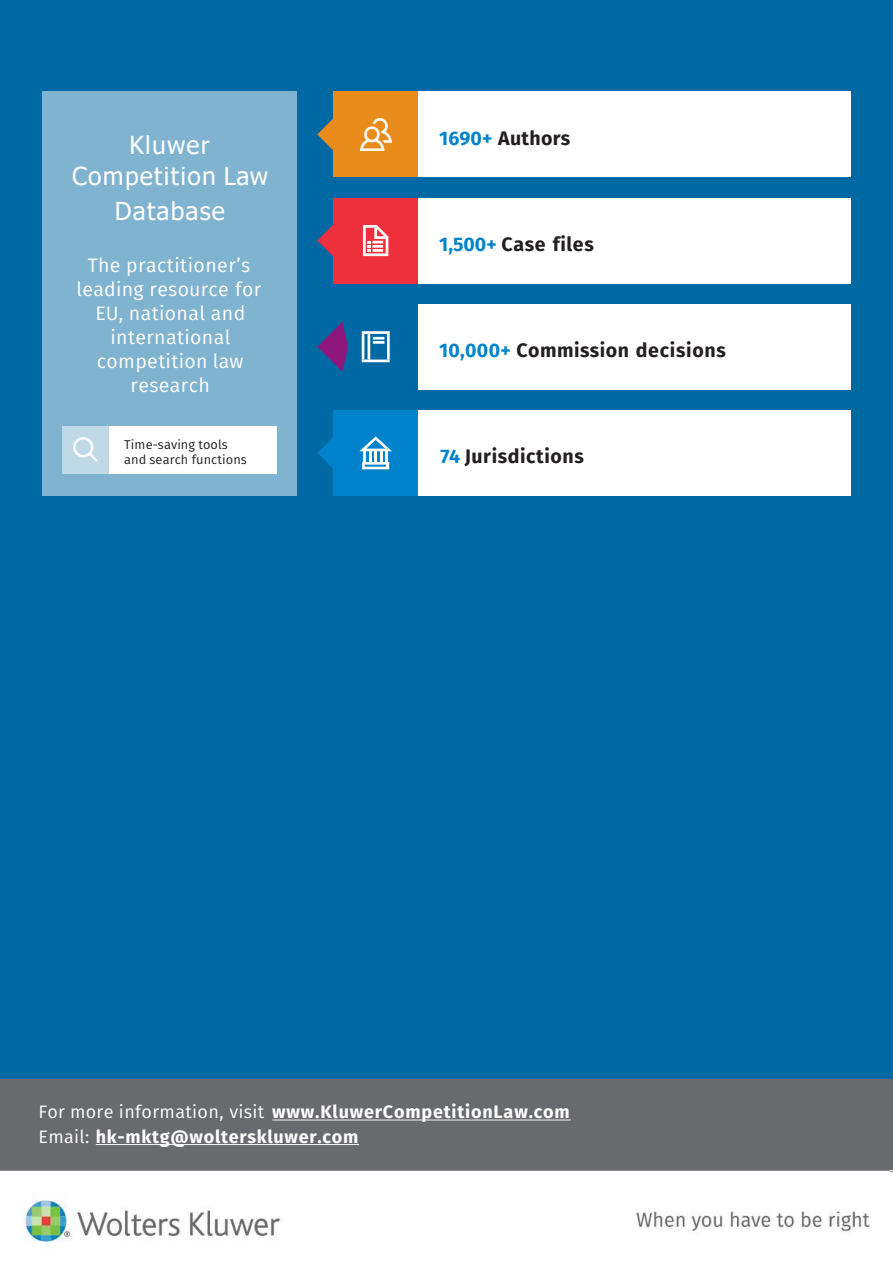
<style>
.page{position:relative;width:893px;height:1263px;background:#fff}
.page>*{position:absolute;margin:0;border:0;box-sizing:border-box;transform-origin:0 0}
.t1{font:24.75px/34.5px "Tahoma";letter-spacing:.05em;color:#fff;text-align:center}
.t2{font:19.5px/24.2px "Fira Sans";letter-spacing:.02em;color:#fff;text-align:center}
.t3{font:700 19.5px "Fira Sans";letter-spacing:.03em;color:#231f20}
.t4{font:700 18px "Fira Sans";letter-spacing:.045em;color:#fff}
.t5{font:12.75px/15px "Fira Sans";letter-spacing:.005em;color:#231f20}
.s1{color:#0083ca}
.s2{font-weight:400}
</style>
<div class="page">
<div style="left:0;top:0;width:893px;height:1079px;background:#0068a2"></div>
<div style="left:0;top:1169px;width:893px;height:94px;background:linear-gradient(to bottom,#f5f5f5,#fff)"></div>
<div style="left:0;top:1079px;width:893px;height:90px;background:#696a6d"></div>
<svg style="left:272px;top:1120px;width:298px;height:1px"></svg>
<svg style="left:96px;top:1144px;width:263px;height:1px"></svg>
<div style="left:42px;top:91px;width:255px;height:405px;background:#80b3d0"></div>
<div style="left:333px;top:91px;width:85px;height:86px;background:#ea8c1c"></div>
<div style="left:333px;top:198px;width:85px;height:85px;background:#ee303c"></div>
<div style="left:333px;top:410px;width:85px;height:86px;background:#0083ca"></div>
<svg style="left:363px;top:225px;width:25px;height:31px"></svg>
<hr style="left:362px;top:360px;width:27px;height:2px;background:#fff">
<hr style="left:362px;top:334px;width:2px;height:26px;background:#fff">
<hr style="left:362px;top:331px;width:27px;height:3px;background:#fff">
<hr style="left:367px;top:334px;width:3px;height:26px;background:#fff">
<hr style="left:387px;top:334px;width:3px;height:26px;background:#fff">
<svg style="left:373px;top:337px;width:11px;height:7px"></svg>
<div style="left:418px;top:410px;width:432px;height:86px;background:#fff"></div>
<div style="left:418px;top:91px;width:432px;height:86px;background:#fff"></div>
<div style="left:418px;top:198px;width:432px;height:86px;background:#fff"></div>
<div style="left:418px;top:304px;width:432px;height:86px;background:#fff"></div>
<div style="left:109px;top:426px;width:167px;height:48px;background:#fff"></div>
<div style="left:62px;top:426px;width:47px;height:47px;background:#bfd9e7"></div>
<img style="left:74px;top:438px;width:23px;height:24px">
<svg style="left:317px;top:119px;width:16px;height:31px"></svg>
<svg style="left:317px;top:225px;width:16px;height:31px"></svg>
<svg style="left:317px;top:322px;width:31px;height:50px"></svg>
<svg style="left:317px;top:437px;width:16px;height:31px"></svg>
<img style="left:360px;top:119px;width:31px;height:31px">
<svg style="left:359px;top:436px;width:33px;height:33px"></svg>
<img style="left:0;top:1171px;width:889px;height:92px">
<p class="t1" style="left:129px;top:130px;width:82px">Kluwer</p>
<p class="t1" style="left:72px;top:160px;width:197px">Competition Law<br>Database</p>
<p class="t2" style="left:76px;top:253px;width:186px">The practitioner’s leading resource for</p>
<p class="t2" style="left:95px;top:301px;width:151px">EU, national and international</p>
<p class="t2" style="left:97px;top:349px;width:148px">competition law research</p>
<p class="t5" style="left:124px;top:437px;width:124px">Time-saving tools and search functions</p>
<p class="t3" style="left:439px;top:122px;width:133px"><span class="s1">1690+</span> Authors</p>
<p class="t3" style="left:439px;top:228px;width:156px"><span class="s1">1,500+</span> Case files</p>
<p class="t3" style="left:439px;top:334px;width:288px"><span class="s1">10,000+</span> Commission decisions</p>
<p class="t3" style="left:440px;top:440px;width:145px"><span class="s1">74</span> Jurisdictions</p>
<p class="t4" style="left:38px;top:1097px;width:533px"><span class="s2">For more information, visit</span> www.KluwerCompetitionLaw.com</p>
<p class="t4" style="left:38px;top:1121px;width:321px"><span class="s2">Email:</span> hk-mktg@wolterskluwer.com</p>
</div>
